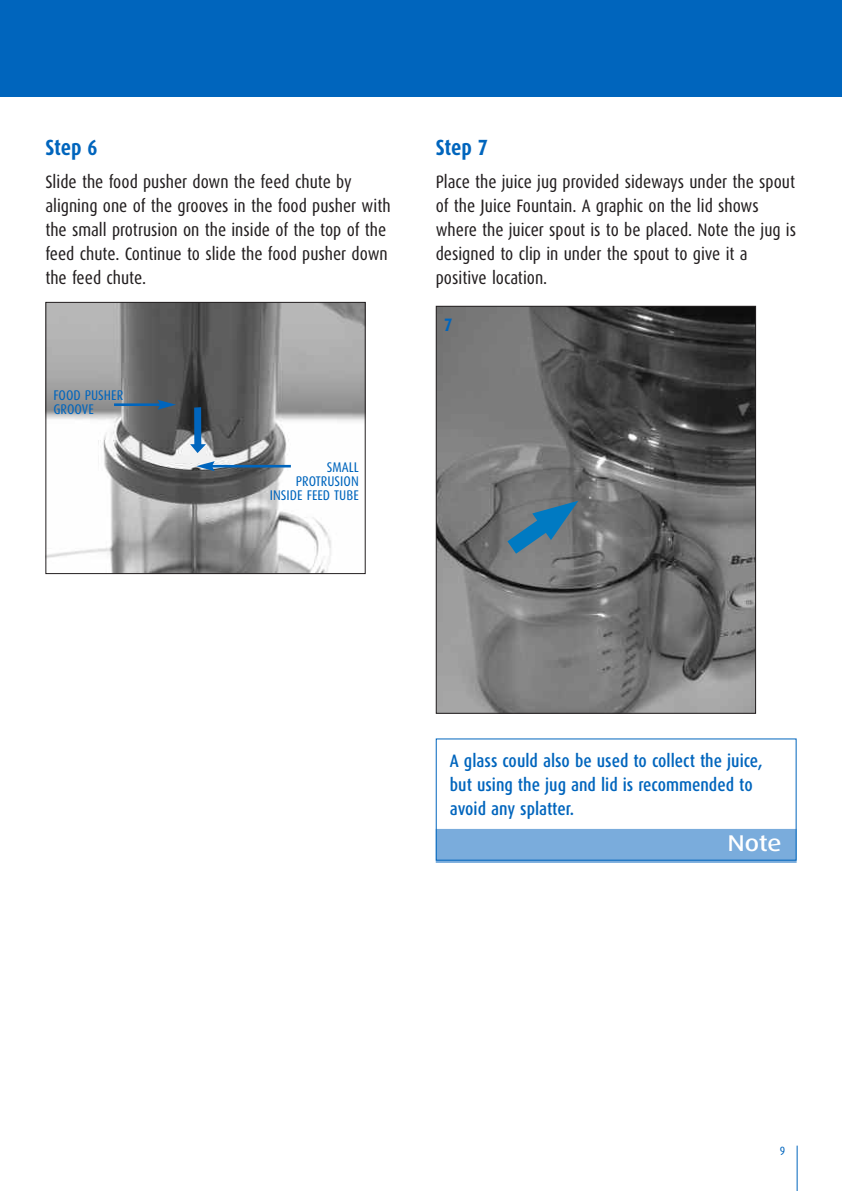
<style>
.page{position:relative;width:842px;height:1191px;background:#fff}
.page>*{position:absolute;margin:0;border:0;box-sizing:border-box;transform-origin:0 0}
.t1{font:500 22.8px "Dax Wide";color:#fff}
.t2{font:700 22px "Dax Condensed";letter-spacing:-.01em;color:#0065bd}
.t3{font:18px/24px "Dax Condensed";color:#231f20}
.t4{font:500 18px/24px "Dax Condensed";color:#0065bd}
.t5{font:700 18px "Dax Condensed";color:#0065bd}
.t6{font:14px/14px "Dax Condensed";color:#0065bd;text-align:right}
.t7{font:12px "Dax Condensed";color:#0065bd}
</style>
<div class="page">
<div style="left:0;top:0;width:842px;height:96px;background:#0065bd"></div>
<hr style="left:797px;top:1145px;width:1px;height:46px;background:#0065bd">
<div style="left:436px;top:829px;width:361px;height:34px;background:#7aacdc"></div>
<img style="left:438px;top:308px;width:316px;height:404px">
<div style="left:436px;top:306px;width:320px;height:408px;border:1px solid #231f20"></div>
<svg style="left:507px;top:501px;width:71px;height:52px;background:#4f7a93"></svg>
<img style="left:47px;top:304px;width:317px;height:268px">
<div style="left:45px;top:302px;width:321px;height:272px;border:1px solid #231f20"></div>
<svg style="left:190px;top:407px;width:16px;height:46px"></svg>
<hr style="left:211px;top:465px;width:80px;height:2px;background:#0065bd">
<svg style="left:196px;top:461px;width:19px;height:10px"></svg>
<hr style="left:114px;top:403px;width:47px;height:3px;background:#0065bd">
<svg style="left:158px;top:400px;width:18px;height:10px"></svg>
<p class="t2" style="left:45px;top:138px;width:54px">Step 6</p>
<p class="t3" style="left:45px;top:171px;width:347px">Slide the food pusher down the feed chute by aligning one of the grooves in the food pusher with the small protrusion on the inside of the top of the feed chute. Continue to slide the food pusher down the feed chute.</p>
<p class="t6" style="left:53px;top:389px;width:71px;text-align:left">FOOD PUSHER<br>GROOVE</p>
<p class="t6" style="left:270px;top:461px;width:90px">SMALL<br>PROTRUSION<br>INSIDE FEED TUBE</p>
<p class="t2" style="left:436px;top:138px;width:54px">Step 7</p>
<p class="t3" style="left:436px;top:171px;width:362px">Place the juice jug provided sideways under the spout of the Juice Fountain. A graphic on the lid shows where the juicer spout is to be placed. Note the jug is designed to clip in under the spout to give it a positive location.</p>
<p class="t5" style="left:444px;top:316px;width:10px">7</p>
<p class="t4" style="left:450px;top:749px;width:314px">A glass could also be used to collect the juice, but using the jug and lid is recommended to avoid any splatter.</p>
<p class="t1" style="left:728px;top:830px;width:55px">Note</p>
<p class="t7" style="left:780px;top:1145px;width:7px">9</p>
</div>
